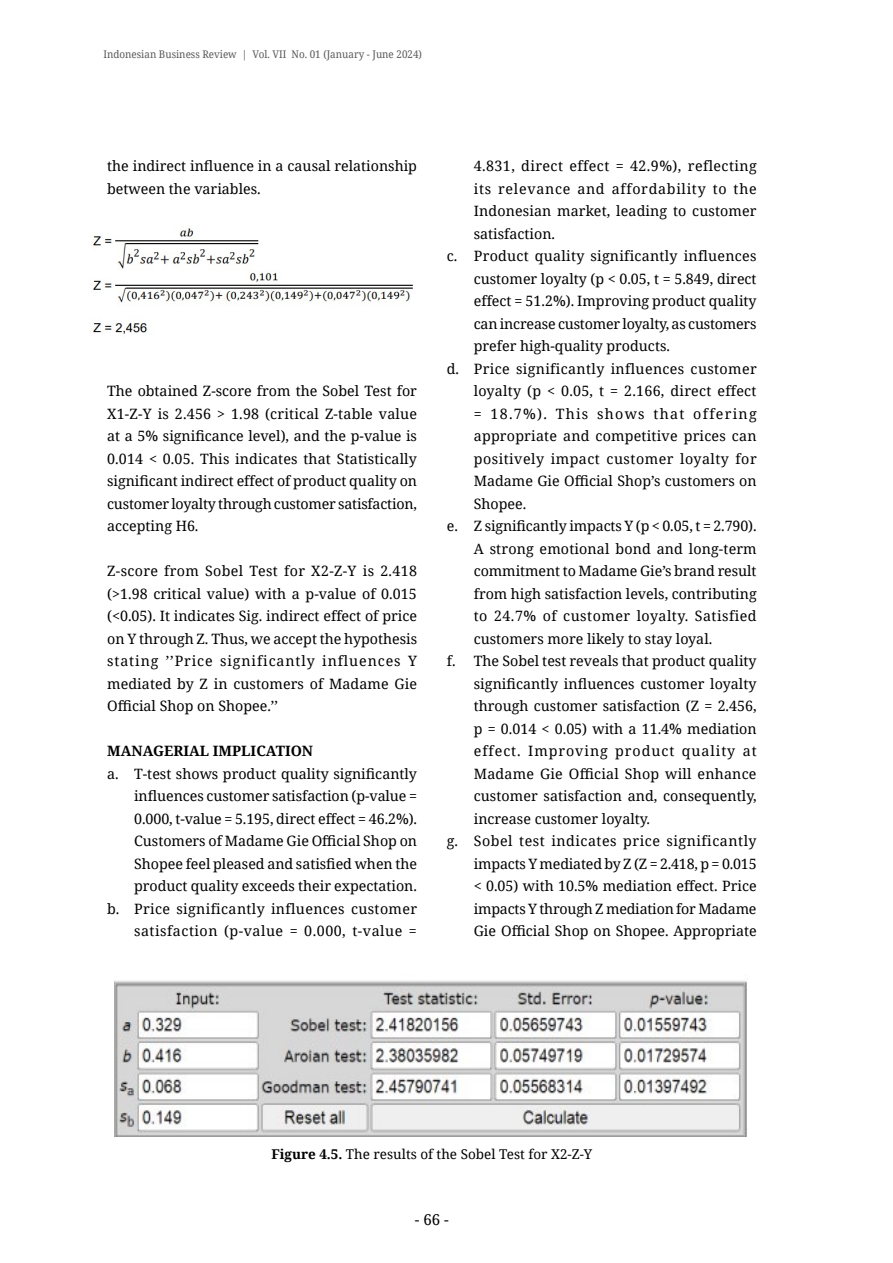
<style>
.page{position:relative;width:893px;height:1263px;background:#fff}
.page>*{position:absolute;margin:0;border:0;box-sizing:border-box;transform-origin:0 0}
.t1{font:15px "Noto Serif";color:#000}
.t2{font:14.25px/22.5px "Noto Serif";color:#000;text-align:justify}
.t3{font:14.25px "Noto Serif";letter-spacing:.035em;color:#000}
.t4{font:14.25px "Noto Serif";letter-spacing:.02em;color:#000}
.t5{font:14.25px "Noto Serif";letter-spacing:.025em;color:#000}
.t6{font:14.25px "Noto Serif";letter-spacing:.03em;color:#000}
.t7{font:14.25px "Noto Serif";letter-spacing:.05em;color:#000}
.t8{font:14.25px "Noto Serif";letter-spacing:.065em;color:#000}
.t9{font:14.25px "Noto Serif";letter-spacing:.09em;color:#000}
.t10{font:700 14.25px "Noto Serif";color:#000}
.t11{font:13.5px "Noto Serif";color:#000}
.t12{font:10.5px "Noto Serif";color:#58595b;scale:.94 1}
.s1{font-weight:700}
</style>
<div class="page">
<img style="left:92px;top:228px;width:321px;height:106px">
<img style="left:115px;top:980px;width:632px;height:157px">
<p class="t12" style="left:103px;top:47px;width:340px">Indonesian Business Review | Vol. VII No. 01 (January - June 2024)</p>
<p class="t2" style="left:107px;top:154px;width:311px">the indirect influence in a causal relationship between the variables.</p>
<p class="t2" style="left:107px;top:379px;width:311px">The obtained Z-score from the Sobel Test for X1-Z-Y is 2.456 &gt; 1.98 (critical Z-table value at a 5% significance level), and the p-value is 0.014 &lt; 0.05. This indicates that Statistically significant indirect effect of product quality on customer loyalty through customer satisfaction, accepting H6.</p>
<p class="t2" style="left:107px;top:559px;width:311px">Z-score from Sobel Test for X2-Z-Y is 2.418 (&gt;1.98 critical value) with a p-value of 0.015 (&lt;0.05). It indicates Sig. indirect effect of price on Y through Z. Thus, we accept the hypothesis stating ’’Price significantly influences Y mediated by Z in customers of Madame Gie Official Shop on Shopee.’’</p>
<p class="t10" style="left:107px;top:741px;width:208px">MANAGERIAL IMPLICATION</p>
<p class="t2" style="left:107px;top:762px;width:311px;text-align:right">a. T-test shows product quality significantly influences customer satisfaction (p-value = 0.000, t-value = 5.195, direct effect = 46.2%).<br>Customers of Madame Gie Official Shop on Shopee feel pleased and satisfied when the product quality exceeds their expectation.<br>b. Price significantly influences customer satisfaction (p-value = 0.000, t-value =</p>
<p class="t6" style="left:474px;top:156px;width:284px">4.831, direct effect = 42.9%), reflecting</p>
<p class="t7" style="left:474px;top:179px;width:284px">its relevance and affordability to the</p>
<p class="t2" style="left:474px;top:199px;width:284px">Indonesian market, leading to customer</p>
<p class="t2" style="left:474px;top:222px;width:83px">satisfaction.</p>
<p class="t4" style="left:447px;top:246px;width:311px">c. Product quality significantly influences</p>
<p class="t2" style="left:474px;top:267px;width:284px">customer loyalty (p &lt; 0.05, t = 5.849, direct</p>
<p class="t2" style="left:474px;top:289px;width:284px">effect = 51.2%). Improving product quality</p>
<p class="t2" style="left:474px;top:312px;width:284px">can increase customer loyalty, as customers</p>
<p class="t2" style="left:474px;top:334px;width:198px">prefer high-quality products.</p>
<p class="t5" style="left:447px;top:359px;width:311px">d. Price significantly influences customer</p>
<p class="t2" style="left:474px;top:379px;width:284px">loyalty (p &lt; 0.05, t = 2.166, direct effect</p>
<p class="t9" style="left:474px;top:404px;width:284px">= 18.7%). This shows that offering</p>
<p class="t2" style="left:474px;top:424px;width:284px">appropriate and competitive prices can</p>
<p class="t3" style="left:474px;top:449px;width:284px">positively impact customer loyalty for</p>
<p class="t2" style="left:474px;top:469px;width:284px">Madame Gie Official Shop’s customers on</p>
<p class="t2" style="left:474px;top:492px;width:54px">Shopee.</p>
<p class="t2" style="left:447px;top:514px;width:311px">e. Z significantly impacts Y (p &lt; 0.05, t = 2.790).</p>
<p class="t2" style="left:474px;top:537px;width:284px">A strong emotional bond and long-term</p>
<p class="t2" style="left:474px;top:559px;width:284px">commitment to Madame Gie’s brand result</p>
<p class="t2" style="left:474px;top:582px;width:284px">from high satisfaction levels, contributing</p>
<p class="t3" style="left:474px;top:606px;width:284px">to 24.7% of customer loyalty. Satisfied</p>
<p class="t2" style="left:474px;top:627px;width:240px">customers more likely to stay loyal.</p>
<p class="t2" style="left:447px;top:649px;width:311px">f. The Sobel test reveals that product quality</p>
<p class="t2" style="left:474px;top:672px;width:284px">significantly influences customer loyalty</p>
<p class="t2" style="left:474px;top:694px;width:284px">through customer satisfaction (Z = 2.456,</p>
<p class="t2" style="left:474px;top:717px;width:284px">p = 0.014 &lt; 0.05) with a 11.4% mediation</p>
<p class="t8" style="left:474px;top:741px;width:284px">effect. Improving product quality at</p>
<p class="t2" style="left:474px;top:762px;width:284px">Madame Gie Official Shop will enhance</p>
<p class="t2" style="left:474px;top:784px;width:284px">customer satisfaction and, consequently,</p>
<p class="t2" style="left:474px;top:807px;width:178px">increase customer loyalty.</p>
<p class="t3" style="left:447px;top:831px;width:311px">g. Sobel test indicates price significantly</p>
<p class="t2" style="left:474px;top:852px;width:284px">impacts Y mediated by Z (Z = 2.418, p = 0.015</p>
<p class="t2" style="left:474px;top:874px;width:284px">&lt; 0.05) with 10.5% mediation effect. Price</p>
<p class="t2" style="left:474px;top:897px;width:284px">impacts Y through Z mediation for Madame</p>
<p class="t2" style="left:474px;top:919px;width:284px">Gie Official Shop on Shopee. Appropriate</p>
<p class="t11" style="left:271px;top:1145px;width:322px"><span class="s1">Figure 4.5.</span> The results of the Sobel Test for X2-Z-Y</p>
<p class="t1" style="left:415px;top:1209px;width:35px">- 66 -</p>
</div>
